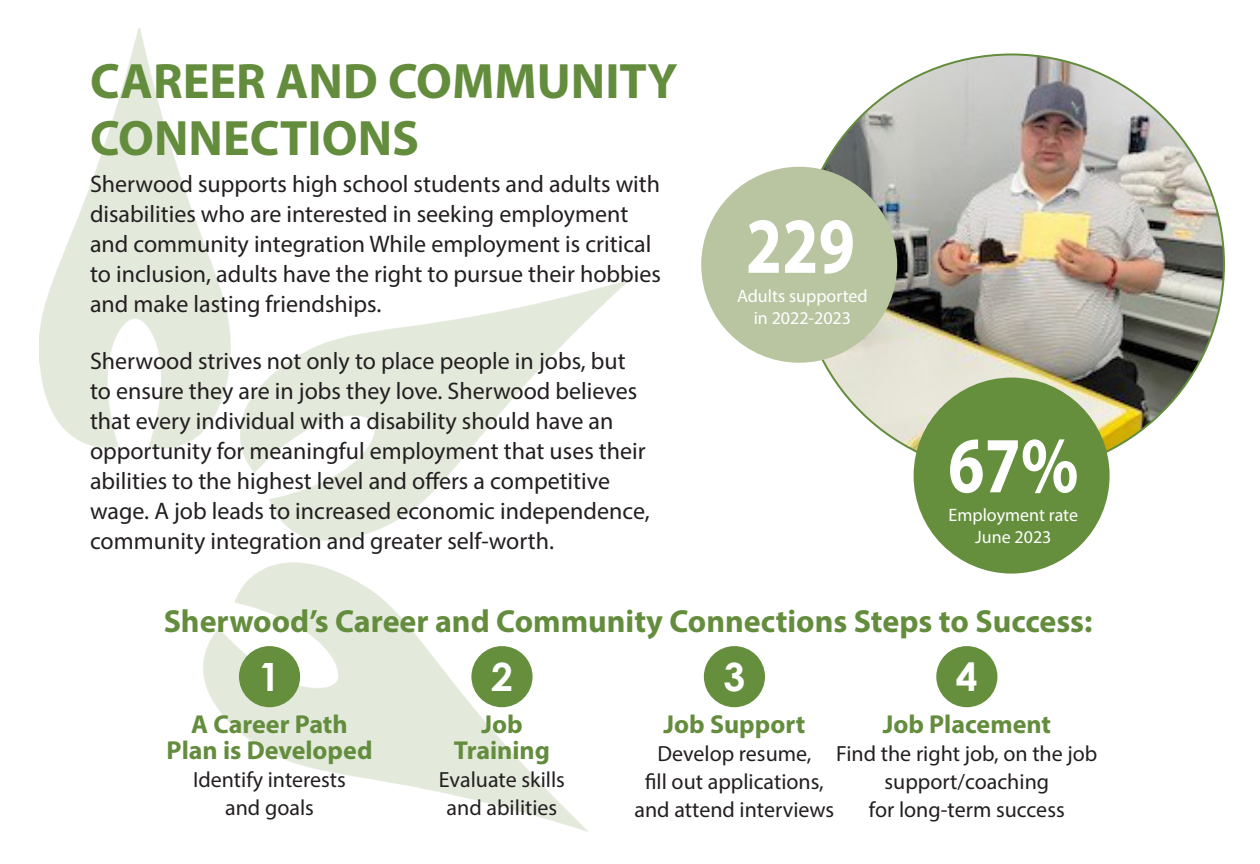
<style>
.page{position:relative;width:1260px;height:864px;background:#fff}
.page>*{position:absolute;margin:0;border:0;box-sizing:border-box;transform-origin:0 0}
.t1{font:700 80px "Myriad Pro";color:#fff;scale:.82 1}
.t2{font:700 50px "Myriad Pro";color:#638d3d}
.t3{font:700 39px "Century Gothic";color:#fff}
.t4{font:700 32px "Myriad Pro";color:#638d3d}
.t5{font:700 26px/26px "Myriad Pro";color:#638d3d;text-align:center}
.t6{font:24px/30px "Myriad Pro";color:#231f20}
.t7{font:22px/28px "Myriad Pro";color:#231f20;text-align:center}
.t8{font:18px "Myriad Pro";color:#fff}
</style>
<div class="page">
<img style="left:39px;top:29px;width:590px;height:803px">
<div style="left:239px;top:646px;width:61px;height:61px;background:#658e3d;border-radius:50%"></div>
<div style="left:471px;top:646px;width:62px;height:61px;background:#658e3d;border-radius:50%"></div>
<div style="left:704px;top:646px;width:61px;height:61px;background:#658e3d;border-radius:50%"></div>
<div style="left:936px;top:646px;width:61px;height:61px;background:#658e3d;border-radius:50%"></div>
<img style="left:799px;top:56px;width:425px;height:418px">
<div style="left:701px;top:167px;width:196px;height:196px;background:#b9c5a1;border-radius:50%"></div>
<div style="left:914px;top:378px;width:196px;height:196px;background:#658e3d;border-radius:50%"></div>
<p class="t2" style="left:90px;top:48px;width:589px">CAREER AND COMMUNITY</p>
<p class="t2" style="left:90px;top:105px;width:331px">CONNECTIONS</p>
<p class="t6" style="left:90px;top:169px;width:572px">Sherwood supports high school students and adults with disabilities who are interested in seeking employment and community integration While employment is critical to inclusion, adults have the right to pursue their hobbies and make lasting friendships.</p>
<p class="t6" style="left:90px;top:346px;width:561px">Sherwood strives not only to place people in jobs, but to ensure they are in jobs they love. Sherwood believes that every individual with a disability should have an opportunity for meaningful employment that uses their abilities to the highest level and offers a competitive wage. A job leads to increased economic independence, community integration and greater self-worth.</p>
<p class="t1" style="left:746px;top:194px;width:135px">229</p>
<p class="t8" style="left:737px;top:284px;width:132px">Adults supported</p>
<p class="t8" style="left:754px;top:306px;width:99px">in 2022-2023</p>
<p class="t1" style="left:948px;top:413px;width:161px">67%</p>
<p class="t8" style="left:949px;top:504px;width:131px">Employment rate</p>
<p class="t8" style="left:975px;top:526px;width:78px">June 2023</p>
<p class="t4" style="left:164px;top:600px;width:930px">Sherwood’s Career and Community Connections Steps to Success:</p>
<p class="t3" style="left:259px;top:648px;width:23px">1</p>
<p class="t5" style="left:167px;top:710px;width:207px">A Career Path<br>Plan is Developed</p>
<p class="t7" style="left:193px;top:765px;width:154px">Identify interests and goals</p>
<p class="t3" style="left:491px;top:648px;width:23px">2</p>
<p class="t5" style="left:454px;top:710px;width:98px">Job<br>Training</p>
<p class="t7" style="left:439px;top:765px;width:128px">Evaluate skills and abilities</p>
<p class="t3" style="left:724px;top:648px;width:23px">3</p>
<p class="t3" style="left:956px;top:648px;width:23px">4</p>
<p class="t5" style="left:664px;top:710px;width:143px">Job Support</p>
<p class="t7" style="left:635px;top:739px;width:201px">Develop resume,<br>fill out applications, and attend interviews</p>
<p class="t5" style="left:883px;top:710px;width:170px">Job Placement</p>
<p class="t7" style="left:836px;top:739px;width:263px">Find the right job, on the job support/coaching<br>for long-term success</p>
</div>
